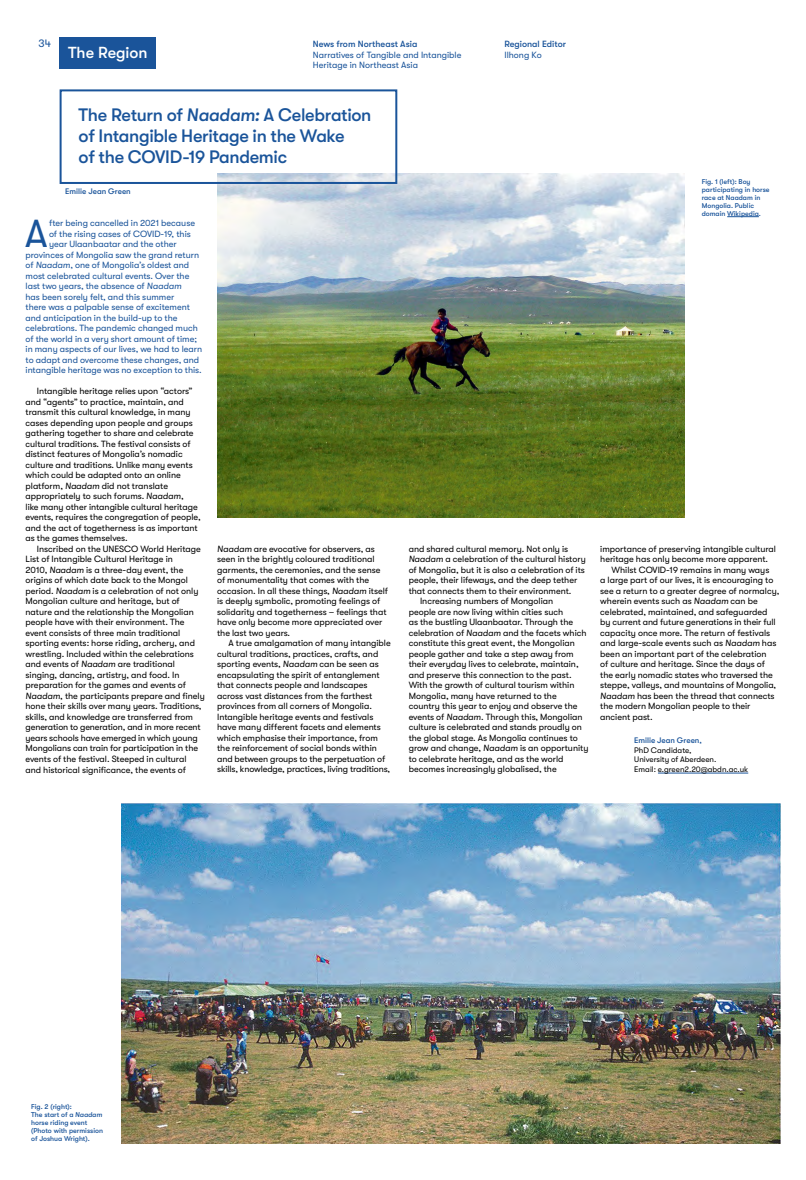
<style>
.page{position:relative;width:806px;height:1180px;background:#fff}
.page>*{position:absolute;margin:0;border:0;box-sizing:border-box;transform-origin:0 0}
.t1{font:39px "GT Walsheim Pro";color:#1a549a}
.t2{font:500 18px/21px "GT Walsheim Pro";letter-spacing:-.02em;color:#1a549a}
.t3{font:500 16px "GT Walsheim Pro";color:#fff}
.t4{font:11px "GT Walsheim Pro";color:#1a549a}
.t5{font:9px/10.5px "GT Walsheim Pro";color:#000}
.t6{font:9px "GT Walsheim Pro";color:#1a549a}
.t7{font:500 9px "GT Walsheim Pro";color:#1a549a}
.t8{font:8px/9.5px "GT Walsheim Pro";color:#000}
.t9{font:500 8px "GT Walsheim Pro";color:#1a549a}
.t10{font:500 7px/8px "GT Walsheim Pro";color:#1a549a}
.s1{font-style:italic}
</style>
<div class="page">
<img style="left:217px;top:173px;width:467px;height:344px">
<div style="left:60px;top:37px;width:96px;height:31px;background:#1a549a"></div>
<div style="left:60px;top:89px;width:337px;height:95px;border:2px solid #1a549a"></div>
<hr style="left:726px;top:216px;width:32px;height:1px;background:#1a549a">
<img style="left:121px;top:803px;width:659px;height:339px">
<hr style="left:657px;top:772px;width:90px;height:1px;background:#1a549a">
<p class="t4" style="left:39px;top:37px;width:14px">34</p>
<h3 class="t3" style="left:68px;top:43px;width:81px">The Region</h3>
<p class="t7" style="left:313px;top:39px;width:106px">News from Northeast Asia</p>
<p class="t7" style="left:504px;top:39px;width:63px">Regional Editor</p>
<p class="t6" style="left:313px;top:50px;width:150px">Narratives of Tangible and Intangible</p>
<p class="t6" style="left:504px;top:50px;width:39px">Ilhong Ko</p>
<p class="t6" style="left:313px;top:60px;width:107px">Heritage in Northeast Asia</p>
<h2 class="t2" style="left:79px;top:104px;width:294px">The Return of <span class="s1">Naadam:</span> A Celebration of Intangible Heritage in the Wake<br>of the COVID-19 Pandemic</h2>
<p class="t9" style="left:65px;top:187px;width:67px">Emilie Jean Green</p>
<h1 class="t1" style="left:25px;top:212px;width:25px">A</h1>
<p class="t6" style="left:49px;top:218px;width:147px">fter being cancelled in 2021 because</p>
<p class="t6" style="left:49px;top:228px;width:143px">of the rising cases of COVID-19, this</p>
<p class="t6" style="left:49px;top:239px;width:129px">year Ulaanbaatar and the other</p>
<p class="t6" style="left:26px;top:249px;width:175px">provinces of Mongolia saw the grand return</p>
<p class="t6" style="left:26px;top:260px;width:165px">of <span class="s1">Naadam</span>, one of Mongolia’s oldest and</p>
<p class="t6" style="left:26px;top:270px;width:165px">most celebrated cultural events. Over the</p>
<p class="t6" style="left:26px;top:281px;width:157px">last two years, the absence of <span class="s1">Naadam</span></p>
<p class="t6" style="left:26px;top:291px;width:150px">has been sorely felt, and this summer</p>
<p class="t6" style="left:26px;top:302px;width:166px">there was a palpable sense of excitement</p>
<p class="t6" style="left:26px;top:312px;width:153px">and anticipation in the build-up to the</p>
<p class="t6" style="left:26px;top:323px;width:174px">celebrations. The pandemic changed much</p>
<p class="t6" style="left:26px;top:333px;width:173px">of the world in a very short amount of time;</p>
<p class="t6" style="left:26px;top:344px;width:178px">in many aspects of our lives, we had to learn</p>
<p class="t6" style="left:26px;top:354px;width:175px">to adapt and overcome these changes, and</p>
<p class="t6" style="left:26px;top:365px;width:177px">intangible heritage was no exception to this.</p>
<p class="t5" style="left:26px;top:386px;width:177px;text-indent:11px">Intangible heritage relies upon “actors” and “agents” to practice, maintain, and transmit this cultural knowledge, in many cases depending upon people and groups gathering together to share and celebrate cultural traditions. The festival consists of distinct features of Mongolia’s nomadic culture and traditions. Unlike many events which could be adapted onto an online platform, <span class="s1">Naadam</span> did not translate appropriately to such forums. <span class="s1">Naadam</span>,<br>like many other intangible cultural heritage events, requires the congregation of people, and the act of togetherness is as important as the games themselves.</p>
<p class="t5" style="left:26px;top:543px;width:181px;text-indent:11px">Inscribed on the UNESCO World Heritage List of Intangible Cultural Heritage in<br>2010, <span class="s1">Naadam</span> is a three-day event, the origins of which date back to the Mongol period. <span class="s1">Naadam</span> is a celebration of not only Mongolian culture and heritage, but of nature and the relationship the Mongolian people have with their environment. The event consists of three main traditional sporting events: horse riding, archery, and wrestling. Included within the celebrations and events of <span class="s1">Naadam</span> are traditional singing, dancing, artistry, and food. In preparation for the games and events of <span class="s1">Naadam</span>, the participants prepare and finely hone their skills over many years. Traditions, skills, and knowledge are transferred from generation to generation, and in more recent years schools have emerged in which young Mongolians can train for participation in the events of the festival. Steeped in cultural<br>and historical significance, the events of</p>
<p class="t5" style="left:217px;top:543px;width:172px"><span class="s1">Naadam</span> are evocative for observers, as seen in the brightly coloured traditional garments, the ceremonies, and the sense of monumentality that comes with the occasion. In all these things, <span class="s1">Naadam</span> itself is deeply symbolic, promoting feelings of solidarity and togetherness – feelings that have only become more appreciated over the last two years.</p>
<p class="t5" style="left:217px;top:638px;width:175px;text-indent:11px">A true amalgamation of many intangible cultural traditions, practices, crafts, and sporting events, <span class="s1">Naadam</span> can be seen as encapsulating the spirit of entanglement that connects people and landscapes across vast distances from the farthest provinces from all corners of Mongolia.<br>Intangible heritage events and festivals have many different facets and elements which emphasise their importance, from the reinforcement of social bonds within and between groups to the perpetuation of skills, knowledge, practices, living traditions,</p>
<p class="t10" style="left:701px;top:177px;width:69px">Fig. 1 (left): Boy participating in horse race at Naadam in<br>Mongolia. Public domain Wikipedia.</p>
<p class="t5" style="left:408px;top:543px;width:161px">and shared cultural memory. Not only is</p>
<p class="t5" style="left:408px;top:554px;width:178px"><span class="s1">Naadam</span> a celebration of the cultural history</p>
<p class="t5" style="left:408px;top:564px;width:178px">of Mongolia, but it is also a celebration of its</p>
<p class="t5" style="left:408px;top:575px;width:170px">people, their lifeways, and the deep tether</p>
<p class="t5" style="left:408px;top:585px;width:164px">that connects them to their environment.</p>
<p class="t5" style="left:420px;top:596px;width:135px">Increasing numbers of Mongolian</p>
<p class="t5" style="left:408px;top:606px;width:156px">people are now living within cities such</p>
<p class="t5" style="left:408px;top:617px;width:166px">as the bustling Ulaanbaatar. Through the</p>
<p class="t5" style="left:408px;top:627px;width:179px">celebration of <span class="s1">Naadam</span> and the facets which</p>
<p class="t5" style="left:408px;top:638px;width:168px">constitute this great event, the Mongolian</p>
<p class="t5" style="left:408px;top:648px;width:166px">people gather and take a step away from</p>
<p class="t5" style="left:408px;top:659px;width:171px">their everyday lives to celebrate, maintain,</p>
<p class="t5" style="left:408px;top:669px;width:164px">and preserve this connection to the past.</p>
<p class="t5" style="left:408px;top:680px;width:167px">With the growth of cultural tourism within</p>
<p class="t5" style="left:408px;top:690px;width:149px">Mongolia, many have returned to the</p>
<p class="t5" style="left:408px;top:701px;width:170px">country this year to enjoy and observe the</p>
<p class="t5" style="left:408px;top:711px;width:175px">events of <span class="s1">Naadam</span>. Through this, Mongolian</p>
<p class="t5" style="left:408px;top:722px;width:175px">culture is celebrated and stands proudly on</p>
<p class="t5" style="left:408px;top:732px;width:170px">the global stage. As Mongolia continues to</p>
<p class="t5" style="left:408px;top:743px;width:181px">grow and change, <span class="s1">Naadam</span> is an opportunity</p>
<p class="t5" style="left:408px;top:753px;width:156px">to celebrate heritage, and as the world</p>
<p class="t5" style="left:408px;top:764px;width:149px">becomes increasingly globalised, the</p>
<p class="t5" style="left:600px;top:543px;width:177px">importance of preserving intangible cultural</p>
<p class="t5" style="left:600px;top:554px;width:169px">heritage has only become more apparent.</p>
<p class="t5" style="left:611px;top:564px;width:159px">Whilst COVID-19 remains in many ways</p>
<p class="t5" style="left:600px;top:575px;width:174px">a large part of our lives, it is encouraging to</p>
<p class="t5" style="left:600px;top:585px;width:181px">see a return to a greater degree of normalcy,</p>
<p class="t5" style="left:600px;top:596px;width:159px">wherein events such as <span class="s1">Naadam</span> can be</p>
<p class="t5" style="left:600px;top:606px;width:168px">celebrated, maintained, and safeguarded</p>
<p class="t5" style="left:600px;top:617px;width:177px">by current and future generations in their full</p>
<p class="t5" style="left:600px;top:627px;width:171px">capacity once more. The return of festivals</p>
<p class="t5" style="left:600px;top:638px;width:177px">and large-scale events such as <span class="s1">Naadam</span> has</p>
<p class="t5" style="left:600px;top:648px;width:168px">been an important part of the celebration</p>
<p class="t5" style="left:600px;top:659px;width:166px">of culture and heritage. Since the days of</p>
<p class="t5" style="left:600px;top:669px;width:174px">the early nomadic states who traversed the</p>
<p class="t5" style="left:600px;top:680px;width:177px">steppe, valleys, and mountains of Mongolia,</p>
<p class="t5" style="left:600px;top:690px;width:176px"><span class="s1">Naadam</span> has been the thread that connects</p>
<p class="t5" style="left:600px;top:701px;width:152px">the modern Mongolian people to their</p>
<p class="t5" style="left:600px;top:711px;width:54px">ancient past.</p>
<p class="t9" style="left:634px;top:736px;width:69px">Emilie Jean Green,</p>
<p class="t8" style="left:634px;top:745px;width:115px">PhD Candidate,<br>University of Aberdeen.<br>Email: e.green2.20@abdn.ac.uk</p>
<p class="t10" style="left:31px;top:1101px;width:73px">Fig. 2 (right):<br>The start of a <span class="s1">Naadam </span>horse riding event (Photo with permission of Joshua Wright).</p>
</div>
